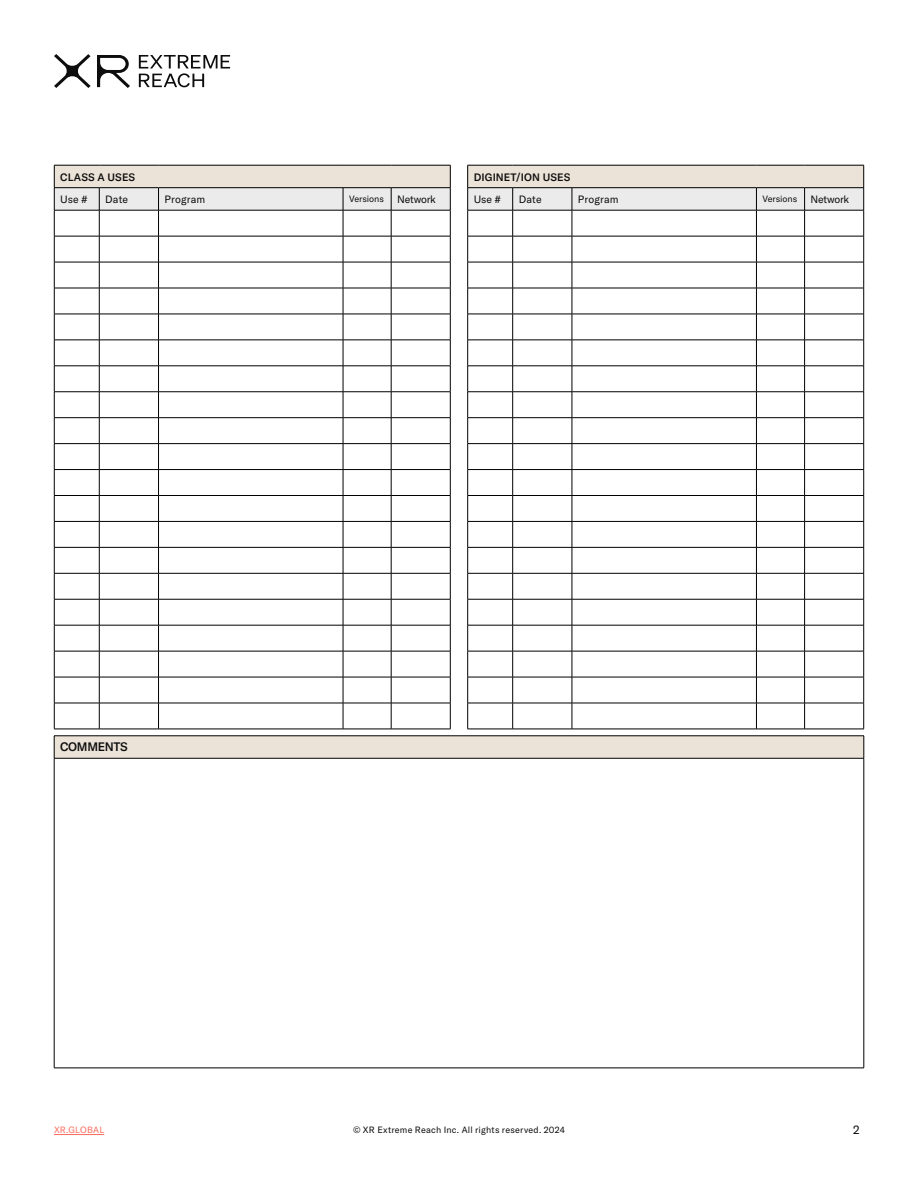
<style>
.page{position:relative;width:918px;height:1188px;background:#fff}
.page>*{position:absolute;margin:0;border:0;box-sizing:border-box;transform-origin:0 0}
.t1{font:500 12px "GT America";letter-spacing:-.025em;color:#0d0d0d}
.t2{font:12px "GT America";color:#0d0d0d}
.t3{font:10.5px "GT America";letter-spacing:.01em;color:#0d0d0d}
.t4{font:500 10.5px "GT America";letter-spacing:.015em;color:#0d0d0d}
.t5{font:10.5px "GT America";letter-spacing:-.025em;color:#0d0d0d}
.t6{font:9px "GT America";letter-spacing:.02em;color:#0d0d0d}
.t7{font:9px "GT America";letter-spacing:-.005em;color:#0d0d0d}
.t8{font:9px "GT America";letter-spacing:.02em;color:#fd6e5f}
</style>
<div class="page">
<hr style="left:54px;top:1134px;width:50px;height:1px;background:#fd6e5f">
<svg style="left:54px;top:165px;width:397px;height:564px"></svg>
<hr style="left:54px;top:729px;width:45px;height:1px;background:#000">
<hr style="left:99px;top:729px;width:60px;height:1px;background:#000">
<hr style="left:159px;top:729px;width:184px;height:1px;background:#000">
<hr style="left:343px;top:729px;width:48px;height:1px;background:#000">
<hr style="left:391px;top:729px;width:59px;height:1px;background:#000">
<svg style="left:467px;top:165px;width:397px;height:564px"></svg>
<hr style="left:468px;top:729px;width:45px;height:1px;background:#000">
<hr style="left:513px;top:729px;width:59px;height:1px;background:#000">
<hr style="left:572px;top:729px;width:184px;height:1px;background:#000">
<hr style="left:756px;top:729px;width:49px;height:1px;background:#000">
<hr style="left:805px;top:729px;width:59px;height:1px;background:#000">
<div style="left:54px;top:736px;width:810px;height:22px;background:#ece3d8"></div>
<hr style="left:54px;top:736px;width:810px;height:1px;background:#000">
<svg style="left:54px;top:736px;width:1px;height:22px"></svg>
<svg style="left:864px;top:736px;width:1px;height:22px"></svg>
<hr style="left:54px;top:758px;width:810px;height:1px;background:#000">
<hr style="left:54px;top:758px;width:1px;height:310px;background:#000">
<hr style="left:864px;top:758px;width:1px;height:310px;background:#000">
<hr style="left:54px;top:1068px;width:810px;height:1px;background:#000">
<svg style="left:54px;top:54px;width:37px;height:34px"></svg>
<svg style="left:97px;top:55px;width:33px;height:33px"></svg>
<svg style="left:139px;top:55px;width:91px;height:32px"></svg>
<p class="t4" style="left:60px;top:170px;width:76px">CLASS A USES</p>
<p class="t3" style="left:60px;top:193px;width:28px">Use #</p>
<p class="t3" style="left:105px;top:193px;width:24px">Date</p>
<p class="t3" style="left:165px;top:193px;width:42px">Program</p>
<p class="t7" style="left:349px;top:194px;width:36px">Versions</p>
<p class="t5" style="left:397px;top:193px;width:40px">Network</p>
<p class="t4" style="left:474px;top:170px;width:98px">DIGINET/ION USES</p>
<p class="t3" style="left:474px;top:193px;width:28px">Use #</p>
<p class="t3" style="left:519px;top:193px;width:24px">Date</p>
<p class="t3" style="left:578px;top:193px;width:42px">Program</p>
<p class="t7" style="left:762px;top:194px;width:36px">Versions</p>
<p class="t5" style="left:811px;top:193px;width:40px">Network</p>
<h1 class="t1" style="left:60px;top:740px;width:69px">COMMENTS</h1>
<p class="t8" style="left:54px;top:1125px;width:52px">XR.GLOBAL</p>
<p class="t6" style="left:353px;top:1125px;width:213px">© XR Extreme Reach Inc. All rights reserved. 2024</p>
<h1 class="t2" style="left:853px;top:1123px;width:8px">2</h1>
</div>
